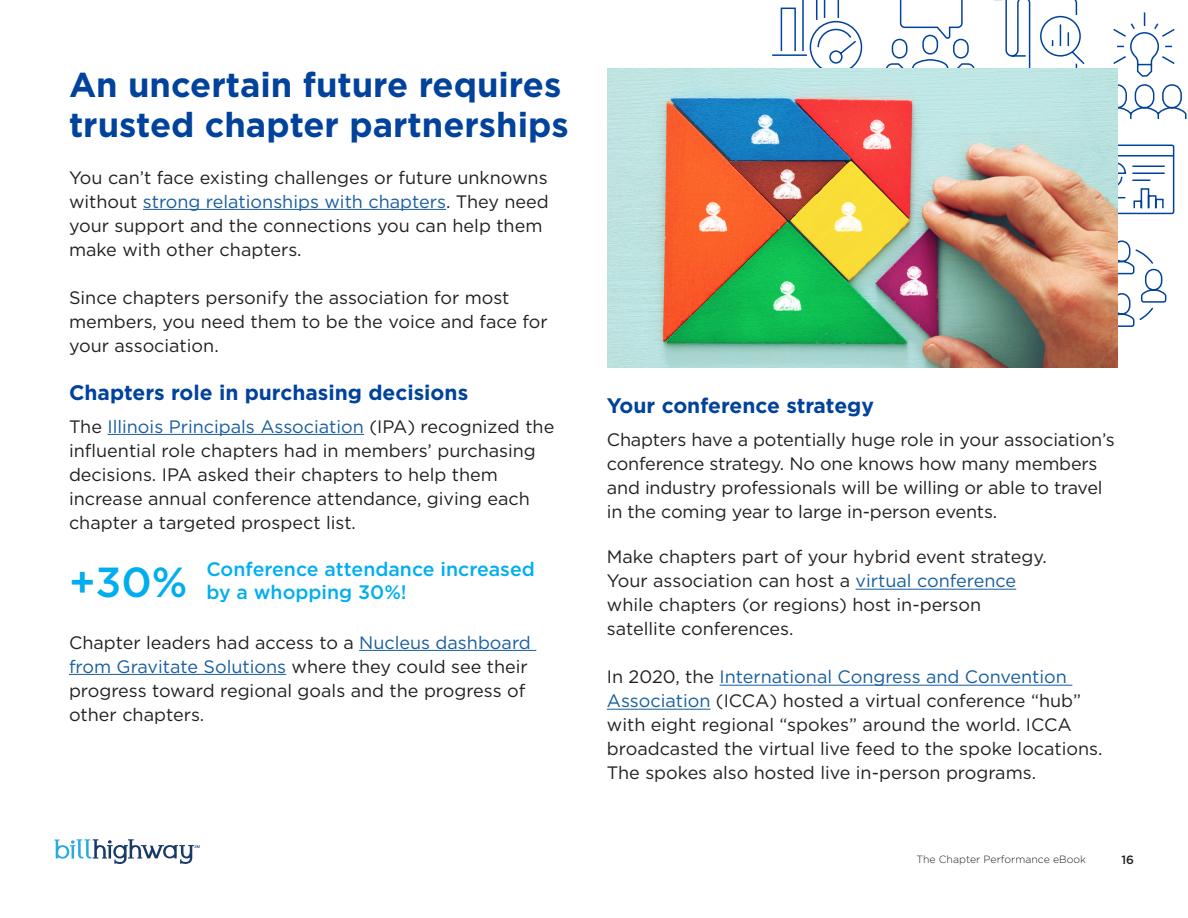
<style>
.page{position:relative;width:1188px;height:918px;background:#fff}
.page>*{position:absolute;margin:0;border:0;box-sizing:border-box;transform-origin:0 0}
.t1{font:500 42px "Gotham";color:#00aeef}
.t2{font:700 34.5px/40.5px "Gotham";color:#00429c}
.t3{font:700 21px "Gotham";color:#00429c}
.t4{font:500 19.5px/22.5px "Gotham";color:#00aeef}
.t5{font:18px/24px "Gotham";color:#231f20}
.t6{font:500 12px "Gotham";color:#231f20}
.t7{font:300 10.5px "Gotham";color:#231f20}
.s1{color:#175d9e}
</style>
<div class="page">
<hr style="left:143px;top:209px;width:303px;height:1px;background:#175d9e">
<hr style="left:107px;top:434px;width:257px;height:1px;background:#175d9e">
<hr style="left:359px;top:650px;width:177px;height:1px;background:#175d9e">
<hr style="left:69px;top:674px;width:217px;height:1px;background:#175d9e">
<hr style="left:856px;top:589px;width:160px;height:1px;background:#175d9e">
<hr style="left:720px;top:685px;width:352px;height:1px;background:#175d9e">
<hr style="left:607px;top:709px;width:104px;height:1px;background:#175d9e">
<svg style="left:54px;top:839px;width:146px;height:25px"></svg>
<svg style="left:1102px;top:12px;width:85px;height:108px"></svg>
<svg style="left:993px;top:0;width:93px;height:69px"></svg>
<svg style="left:1117px;top:144px;width:58px;height:71px"></svg>
<svg style="left:885px;top:0;width:91px;height:69px"></svg>
<svg style="left:1117px;top:240px;width:50px;height:88px"></svg>
<hr style="left:772px;top:54px;width:35px;height:2px;background:#00429c">
<svg style="left:780px;top:0;width:83px;height:69px"></svg>
<img style="left:607px;top:69px;width:510px;height:298px">
<p class="t2" style="left:69px;top:64px;width:501px">An uncertain future requires trusted chapter partnerships</p>
<p class="t5" style="left:69px;top:165px;width:481px">You can’t face existing challenges or future unknowns without <span class="s1">strong relationships with chapters</span>. They need your support and the connections you can help them make with other chapters.</p>
<p class="t5" style="left:69px;top:285px;width:480px">Since chapters personify the association for most members, you need them to be the voice and face for your association.</p>
<p class="t3" style="left:69px;top:378px;width:401px">Chapters role in purchasing decisions</p>
<p class="t5" style="left:69px;top:414px;width:487px">The <span class="s1">Illinois Principals Association</span> (IPA) recognized the influential role chapters had in members’ purchasing decisions. IPA asked their chapters to help them increase annual conference attendance, giving each chapter a targeted prospect list.</p>
<p class="t1" style="left:69px;top:554px;width:120px">+30%</p>
<p class="t4" style="left:206px;top:558px;width:330px">Conference attendance increased by a whopping 30%!</p>
<p class="t5" style="left:69px;top:630px;width:463px">Chapter leaders had access to a <span class="s1">Nucleus dashboard from Gravitate Solutions</span> where they could see their progress toward regional goals and the progress of other chapters.</p>
<p class="t3" style="left:607px;top:392px;width:269px">Your conference strategy</p>
<p class="t5" style="left:607px;top:428px;width:509px">Chapters have a potentially huge role in your association’s conference strategy. No one knows how many members and industry professionals will be willing or able to travel in the coming year to large in-person events.</p>
<p class="t5" style="left:607px;top:545px;width:442px">Make chapters part of your hybrid event strategy.<br>Your association can host a <span class="s1">virtual conference </span>while chapters (or regions) host in-person satellite conferences.</p>
<p class="t5" style="left:607px;top:665px;width:497px">In 2020, the <span class="s1">International Congress and Convention Association</span> (ICCA) hosted a virtual conference “hub” with eight regional “spokes” around the world. ICCA broadcasted the virtual live feed to the spoke locations.<br>The spokes also hosted live in-person programs.</p>
<p class="t7" style="left:917px;top:852px;width:171px">The Chapter Performance eBook</p>
<p class="t6" style="left:1121px;top:852px;width:14px">16</p>
</div>
